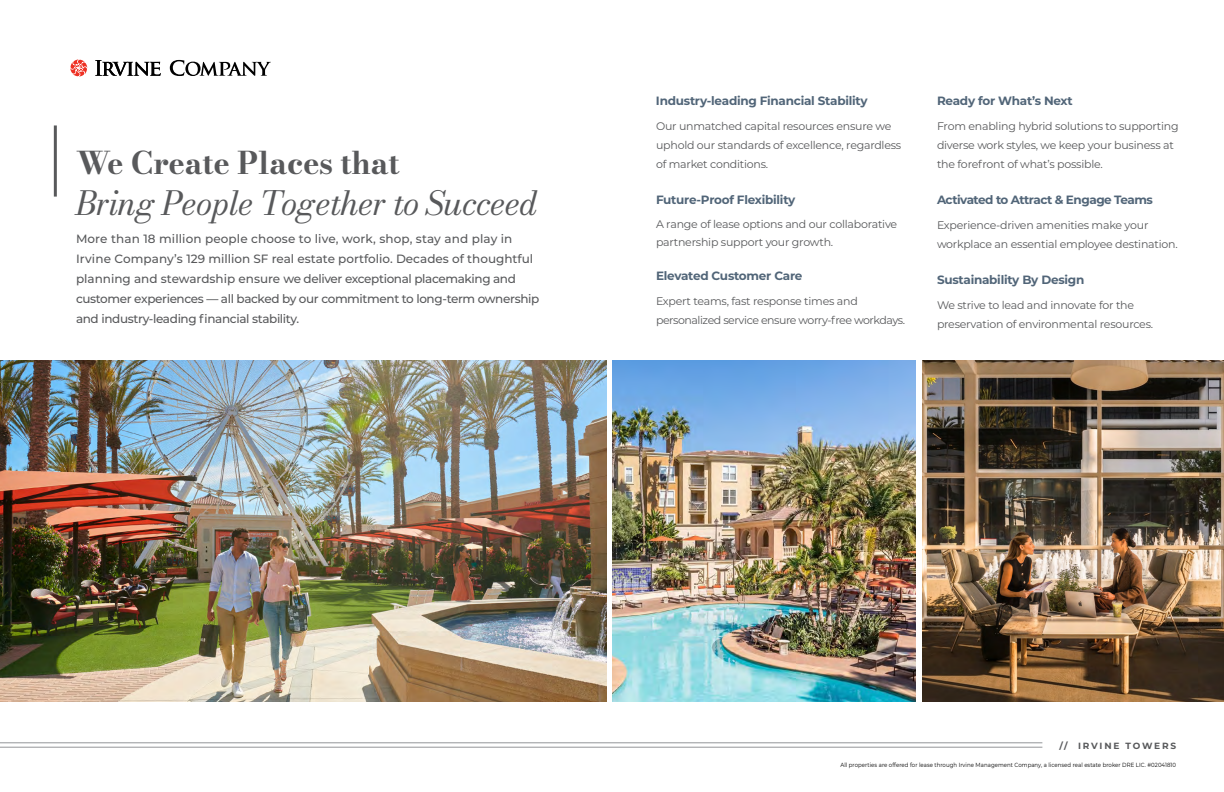
<style>
.page{position:relative;width:1224px;height:792px;background:#fff}
.page>*{position:absolute;margin:0;border:0;box-sizing:border-box;transform-origin:0 0}
.t1{font:italic 33px "Bodoni Moda 9 pt";letter-spacing:-.02em;color:#58595b}
.t2{font:700 31px "Bodoni Moda 9 pt";letter-spacing:-.01em;color:#58595b}
.t3{font:500 12px/20px "Montserrat";letter-spacing:-.01em;color:#58595b}
.t4{font:700 12px "Montserrat";letter-spacing:-.02em;color:#516578}
.t5{font:700 12px "Montserrat";letter-spacing:-.04em;color:#516578}
.t6{font:11px/19px "Montserrat";letter-spacing:-.02em;color:#58595b}
.t7{font:11px/19px "Montserrat";letter-spacing:-.04em;color:#58595b}
.t8{font:700 9px "Montserrat";letter-spacing:.2em;color:#58595b}
.t9{font:6px "Montserrat";letter-spacing:.01em;color:#000;scale:.9 1}
</style>
<div class="page">
<hr style="left:0;top:743px;width:1042px;height:1px;background:#939598">
<hr style="left:0;top:747px;width:1042px;height:1px;background:#939598">
<img style="left:612px;top:360px;width:304px;height:342px">
<img style="left:922px;top:360px;width:302px;height:342px">
<img style="left:0;top:360px;width:606px;height:342px">
<hr style="left:54px;top:125px;width:3px;height:72px;background:#58595b">
<svg style="left:170px;top:60px;width:101px;height:16px"></svg>
<svg style="left:95px;top:60px;width:66px;height:16px"></svg>
<svg style="left:70px;top:59px;width:17px;height:18px"></svg>
<h2 class="t2" style="left:76px;top:141px;width:325px">We Create Places that</h2>
<h1 class="t1" style="left:76px;top:180px;width:463px">Bring People Together to Succeed</h1>
<p class="t3" style="left:76px;top:229px;width:465px">More than 18 million people choose to live, work, shop, stay and play in Irvine Company’s 129 million SF real estate portfolio. Decades of thoughtful planning and stewardship ensure we deliver exceptional placemaking and customer experiences — all backed by our commitment to long-term ownership and industry-leading financial stability.</p>
<p class="t4" style="left:656px;top:92px;width:213px">Industry-leading Financial Stability</p>
<p class="t6" style="left:656px;top:116px;width:247px">Our unmatched capital resources ensure we uphold our standards of excellence, regardless of market conditions.</p>
<p class="t4" style="left:656px;top:191px;width:141px">Future-Proof Flexibility</p>
<p class="t6" style="left:656px;top:215px;width:243px;line-height:18px">A range of lease options and our collaborative partnership support your growth.</p>
<p class="t4" style="left:656px;top:267px;width:148px">Elevated Customer Care</p>
<p class="t7" style="left:656px;top:291px;width:251px">Expert teams, fast response times and personalized service ensure worry-free workdays.</p>
<p class="t4" style="left:937px;top:92px;width:137px">Ready for What’s Next</p>
<p class="t6" style="left:937px;top:116px;width:243px">From enabling hybrid solutions to supporting diverse work styles, we keep your business at the forefront of what’s possible.</p>
<p class="t5" style="left:937px;top:191px;width:217px">Activated to Attract &amp; Engage Teams</p>
<p class="t6" style="left:937px;top:215px;width:242px">Experience-driven amenities make your workplace an essential employee destination.</p>
<p class="t4" style="left:937px;top:271px;width:149px">Sustainability By Design</p>
<p class="t6" style="left:937px;top:295px;width:218px">We strive to lead and innovate for the preservation of environmental resources.</p>
<p class="t8" style="left:1059px;top:740px;width:118px">// IRVINE TOWERS</p>
<p class="t9" style="left:840px;top:760px;width:375px">All properties are offered for lease through Irvine Management Company, a licensed real estate broker DRE LIC. #02041810</p>
</div>
